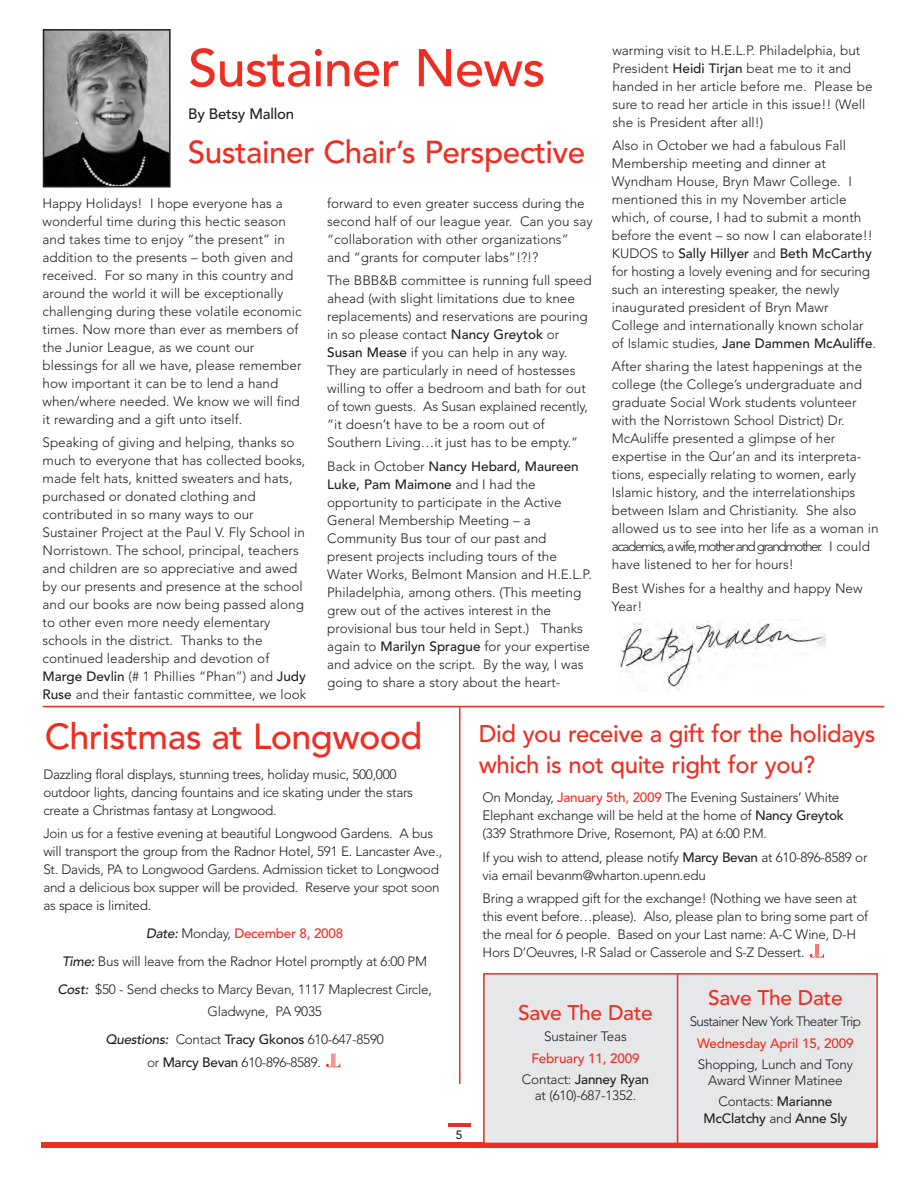
<style>
.page{position:relative;width:918px;height:1188px;background:#fff}
.page>*{position:absolute;margin:0;border:0;box-sizing:border-box;transform-origin:0 0}
.t1{font:500 52.5px "Avenir";letter-spacing:-.015em;color:#ee2e22}
.t2{font:500 36px "Avenir";letter-spacing:-.015em;color:#ee2e22}
.t3{font:500 31.5px "Avenir";letter-spacing:-.015em;color:#ee2e22}
.t4{font:500 24px/31.5px "Avenir";letter-spacing:-.015em;color:#ee2e22}
.t5{font:500 21px "Avenir";letter-spacing:-.015em;color:#ee2e22}
.t6{font:500 15px "Avenir";letter-spacing:-.015em;color:#231f20}
.t7{font:300 13.5px/18px "Avenir";color:#231f20}
.t8{font:300 13.5px/18px "Avenir";letter-spacing:-.02em;color:#231f20}
.t9{font:500 13.5px/21px "Avenir";letter-spacing:-.015em;color:#ee2e22;text-align:center}
.t10{font:500 13.5px/16.5px "Avenir";letter-spacing:-.015em;color:#231f20;text-align:center}
.t11{font:300 13.5px "Avenir";letter-spacing:-.05em;color:#231f20}
.t12{font:500 12px "Avenir";color:#231f20}
.s1{font-weight:500}
.s2{font-weight:500;font-style:italic}
.s3{font-weight:500;color:#ee2e22}
.s4{font-weight:300;color:#231f20}
.s5{color:#231f20}
.s6{font-weight:300}
</style>
<div class="page">
<div style="left:41px;top:1142px;width:837px;height:6px;background:#ee2e22"></div>
<hr style="left:448px;top:1123px;width:22px;height:4px;background:#ee2e22">
<img style="left:46px;top:32px;width:122px;height:152px">
<div style="left:43px;top:29px;width:128px;height:158px;border:2px solid #231f20"></div>
<img style="left:620px;top:620px;width:206px;height:71px">
<hr style="left:43px;top:706px;width:841px;height:1px;background:#ee2e22">
<svg style="left:326px;top:1054px;width:14px;height:13px"></svg>
<svg style="left:810px;top:944px;width:14px;height:14px"></svg>
<hr style="left:459px;top:707px;width:2px;height:377px;background:#ee2e22">
<div style="left:485px;top:975px;width:391px;height:168px;background:#e6e7e9"></div>
<div style="left:483px;top:973px;width:395px;height:171px;border:2px solid #ee2e22"></div>
<hr style="left:677px;top:974px;width:1px;height:170px;background:#ee2e22">
<h1 class="t1" style="left:188px;top:47px;width:359px">Sustainer News</h1>
<p class="t6" style="left:188px;top:108px;width:107px">By Betsy Mallon</p>
<h3 class="t3" style="left:188px;top:139px;width:399px">Sustainer Chair’s Perspective</h3>
<p class="t7" style="left:43px;top:195px;width:260px">Happy Holidays! I hope everyone has a wonderful time during this hectic season and takes time to enjoy “the present” in addition to the presents – both given and received. For so many in this country and around the world it will be exceptionally challenging during these volatile economic times. Now more than ever as members of the Junior League, as we count our blessings for all we have, please remember how important it can be to lend a hand when/where needed. We know we will find it rewarding and a gift unto itself.</p>
<p class="t7" style="left:43px;top:435px;width:265px">Speaking of giving and helping, thanks so much to everyone that has collected books, made felt hats, knitted sweaters and hats, purchased or donated clothing and contributed in so many ways to our Sustainer Project at the Paul V. Fly School in Norristown. The school, principal, teachers and children are so appreciative and awed by our presents and presence at the school and our books are now being passed along to other even more needy elementary schools in the district. Thanks to the continued leadership and devotion of <span class="s1">Marge Devlin</span> (# 1 Phillies “Phan”) and <span class="s1">Judy Ruse</span> and their fantastic committee, we look</p>
<p class="t7" style="left:327px;top:195px;width:267px">forward to even greater success during the second half of our league year. Can you say “collaboration with other organizations” and “grants for computer labs”!?!?</p>
<p class="t7" style="left:327px;top:273px;width:266px">The BBB&amp;B committee is running full speed ahead (with slight limitations due to knee replacements) and reservations are pouring in so please contact <span class="s1">Nancy Greytok</span> or <span class="s1">Susan Mease</span> if you can help in any way.<br>They are particularly in need of hostesses willing to offer a bedroom and bath for out of town guests. As Susan explained recently, “it doesn’t have to be a room out of Southern Living…it just has to be empty.”</p>
<p class="t7" style="left:327px;top:458px;width:266px">Back in October <span class="s1">Nancy Hebard, Maureen Luke, Pam Maimone</span> and I had the opportunity to participate in the Active General Membership Meeting – a Community Bus tour of our past and present projects including tours of the Water Works, Belmont Mansion and H.E.L.P.<br>Philadelphia, among others. (This meeting grew out of the actives interest in the provisional bus tour held in Sept.) Thanks again to <span class="s1">Marilyn Sprague</span> for your expertise and advice on the script. By the way, I was going to share a story about the heart-</p>
<p class="t7" style="left:612px;top:42px;width:262px">warming visit to H.E.L.P. Philadelphia, but President <span class="s1">Heidi Tirjan</span> beat me to it and handed in her article before me. Please be sure to read her article in this issue!! (Well she is President after all!)</p>
<p class="t7" style="left:612px;top:137px;width:266px">Also in October we had a fabulous Fall Membership meeting and dinner at Wyndham House, Bryn Mawr College. I mentioned this in my November article which, of course, I had to submit a month before the event – so now I can elaborate!!<br>KUDOS to <span class="s1">Sally Hillyer</span> and <span class="s1">Beth McCarthy </span>for hosting a lovely evening and for securing such an interesting speaker, the newly inaugurated president of Bryn Mawr College and internationally known scholar of Islamic studies, <span class="s1">Jane Dammen McAuliffe</span>.</p>
<p class="t7" style="left:612px;top:359px;width:268px">After sharing the latest happenings at the college (the College’s undergraduate and graduate Social Work students volunteer with the Norristown School District) Dr.<br>McAuliffe presented a glimpse of her expertise in the Qur’an and its interpreta&shy;tions, especially relating to women, early Islamic history, and the interrelationships between Islam and Christianity. She also allowed us to see into her life as a woman in academics, a wife, mother and grandmother. I could have listened to her for hours!</p>
<p class="t7" style="left:612px;top:580px;width:252px">Best Wishes for a healthy and happy New<br>Year!</p>
<h2 class="t2" style="left:45px;top:722px;width:379px">Christmas at Longwood</h2>
<p class="t8" style="left:43px;top:766px;width:371px">Dazzling floral displays, stunning trees, holiday music, 500,000 outdoor lights, dancing fountains and ice skating under the stars create a Christmas fantasy at Longwood.</p>
<p class="t8" style="left:43px;top:826px;width:400px">Join us for a festive evening at beautiful Longwood Gardens. A bus will transport the group from the Radnor Hotel, 591 E. Lancaster Ave., St. Davids, PA to Longwood Gardens. Admission ticket to Longwood and a delicious box supper will be provided. Reserve your spot soon as space is limited.</p>
<p class="t8" style="left:57px;top:921px;width:376px;line-height:27.9px;text-align:center"><span class="s2">Date:</span> Monday, <span class="s3">December 8, 2008<br></span><span class="s2">Time:</span> Bus will leave from the Radnor Hotel promptly at 6:00 PM<br><span class="s2">Cost:</span> $50 - Send checks to Marcy Bevan, 1117 Maplecrest Circle,</p>
<p class="t8" style="left:106px;top:999px;width:280px;line-height:27.9px;text-indent:102px">Gladwyne, PA 9035<br><span class="s2">Questions:</span> Contact <span class="s1">Tracy Gkonos</span> 610-647-8590</p>
<p class="t8" style="left:147px;top:1054px;width:175px">or <span class="s1">Marcy Bevan</span> 610-896-8589.</p>
<p class="t12" style="left:456px;top:1130px;width:8px">5</p>
<h3 class="t4" style="left:479px;top:720px;width:398px">Did you receive a gift for the holidays which is not quite right for you?</h3>
<p class="t8" style="left:483px;top:790px;width:363px">On Monday, <span class="s3">January 5th, 2009</span> The Evening Sustainers’ White<br>Elephant exchange will be held at the home of <span class="s1">Nancy Greytok </span>(339 Strathmore Drive, Rosemont, PA) at 6:00 P.M.</p>
<p class="t8" style="left:483px;top:849px;width:386px">If you wish to attend, please notify <span class="s1">Marcy Bevan</span> at 610-896-8589 or via email bevanm@wharton.upenn.edu</p>
<p class="t8" style="left:483px;top:891px;width:387px">Bring a wrapped gift for the exchange! (Nothing we have seen at this event before…please). Also, please plan to bring some part of the meal for 6 people. Based on your Last name: A-C Wine, D-H Hors D’Oeuvres, I-R Salad or Casserole and S-Z Dessert.</p>
<h3 class="t5" style="left:518px;top:1005px;width:136px">Save The Date</h3>
<p class="t7" style="left:544px;top:1029px;width:84px">Sustainer Teas</p>
<p class="t9" style="left:522px;top:1048px;width:129px">February 11, 2009<br><span class="s4">Contact:</span> <span class="s5">Janney Ryan</span></p>
<p class="t7" style="left:535px;top:1087px;width:103px">at (610)-687-1352.</p>
<h3 class="t5" style="left:708px;top:990px;width:136px">Save The Date</h3>
<p class="t11" style="left:690px;top:1016px;width:173px">Sustainer New York Theater Trip</p>
<p class="t9" style="left:697px;top:1033px;width:158px">Wednesday April 15, 2009</p>
<p class="t7" style="left:698px;top:1057px;width:157px;line-height:16.5px;text-align:center">Shopping, Lunch and Tony<br>Award Winner Matinee</p>
<p class="t10" style="left:704px;top:1094px;width:145px"><span class="s6">Contacts:</span> Marianne<br>McClatchy <span class="s6">and</span> Anne Sly</p>
</div>
